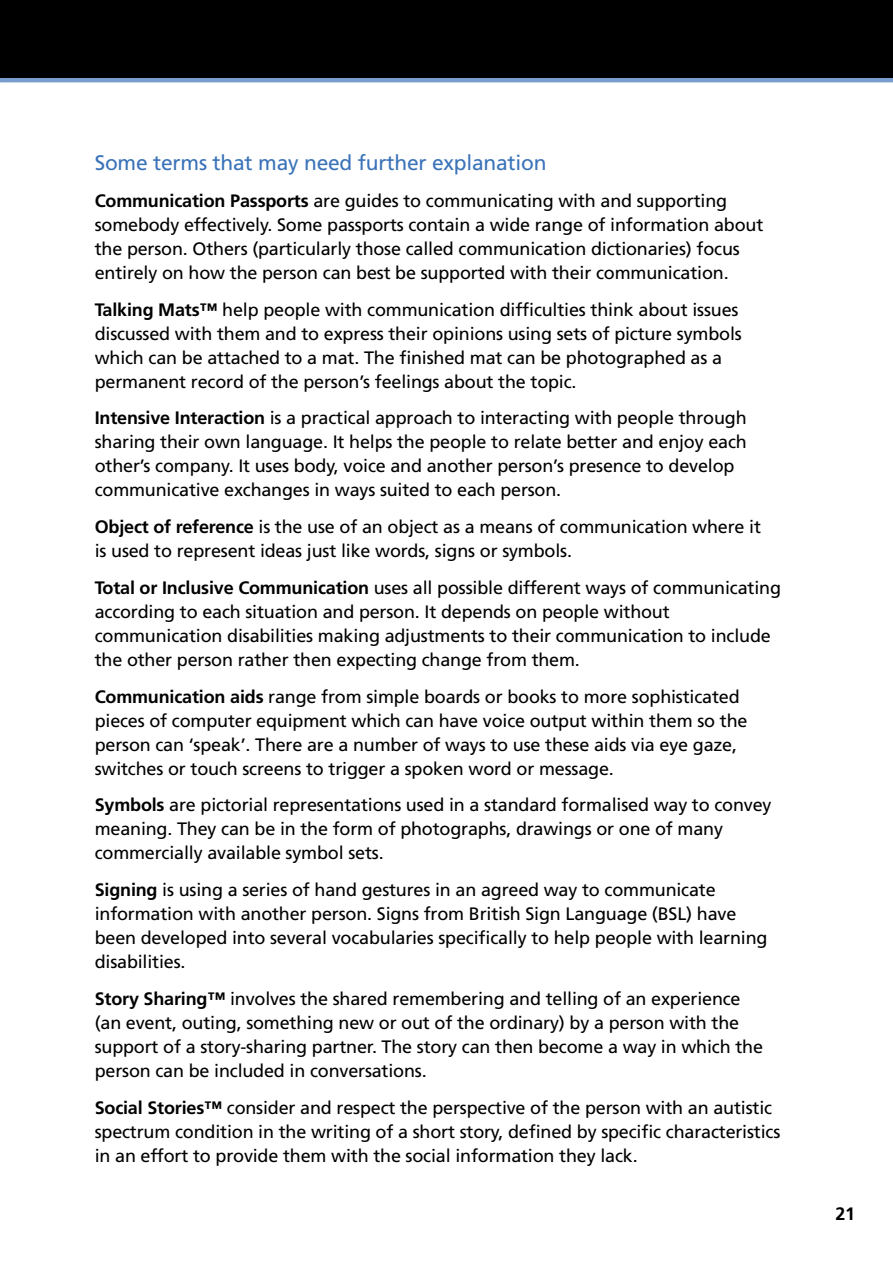
<style>
.page{position:relative;width:893px;height:1263px;background:#fff}
.page>*{position:absolute;margin:0;border:0;box-sizing:border-box;transform-origin:0 0}
.t1{font:21px "Frutiger";letter-spacing:-.01em;color:#3b73b9}
.t2{font:18px/24px "Frutiger";letter-spacing:-.01em;color:#000}
.t3{font:700 18px "Frutiger";color:#000}
.s1{font-weight:700}
</style>
<div class="page">
<div style="left:0;top:0;width:893px;height:79px;background:#000"></div>
<hr style="left:0;top:78px;width:893px;height:4px;background:#769dce">
<p class="t1" style="left:95px;top:151px;width:453px">Some terms that may need further explanation</p>
<p class="t2" style="left:95px;top:189px;width:670px"><span class="s1">Communication Passports</span> are guides to communicating with and supporting somebody effectively. Some passports contain a wide range of information about the person. Others (particularly those called communication dictionaries) focus entirely on how the person can best be supported with their communication.</p>
<p class="t2" style="left:95px;top:297px;width:649px"><span class="s1">Talking Mats™</span> help people with communication difficulties think about issues discussed with them and to express their opinions using sets of picture symbols which can be attached to a mat. The finished mat can be photographed as a permanent record of the person’s feelings about the topic.</p>
<p class="t2" style="left:95px;top:406px;width:654px"><span class="s1">Intensive Interaction</span> is a practical approach to interacting with people through sharing their own language. It helps the people to relate better and enjoy each other’s company. It uses body, voice and another person’s presence to develop communicative exchanges in ways suited to each person.</p>
<p class="t2" style="left:95px;top:515px;width:668px"><span class="s1">Object of reference</span> is the use of an object as a means of communication where it is used to represent ideas just like words, signs or symbols.</p>
<p class="t2" style="left:95px;top:575px;width:688px"><span class="s1">Total or Inclusive Communication</span> uses all possible different ways of communicating according to each situation and person. It depends on people without communication disabilities making adjustments to their communication to include the other person rather then expecting change from them.</p>
<p class="t2" style="left:95px;top:684px;width:654px"><span class="s1">Communication aids</span> range from simple boards or books to more sophisticated pieces of computer equipment which can have voice output within them so the person can ‘speak’. There are a number of ways to use these aids via eye gaze, switches or touch screens to trigger a spoken word or message.</p>
<p class="t2" style="left:95px;top:793px;width:678px"><span class="s1">Symbols</span> are pictorial representations used in a standard formalised way to convey meaning. They can be in the form of photographs, drawings or one of many commercially available symbol sets.</p>
<p class="t2" style="left:95px;top:878px;width:674px"><span class="s1">Signing</span> is using a series of hand gestures in an agreed way to communicate information with another person. Signs from British Sign Language (BSL) have been developed into several vocabularies specifically to help people with learning disabilities.</p>
<p class="t2" style="left:95px;top:986px;width:670px"><span class="s1">Story Sharing™</span> involves the shared remembering and telling of an experience (an event, outing, something new or out of the ordinary) by a person with the support of a story-sharing partner. The story can then become a way in which the person can be included in conversations.</p>
<p class="t2" style="left:95px;top:1095px;width:687px"><span class="s1">Social Stories™</span> consider and respect the perspective of the person with an autistic spectrum condition in the writing of a short story, defined by specific characteristics in an effort to provide them with the social information they lack.</p>
<p class="t3" style="left:835px;top:1203px;width:21px">21</p>
</div>
